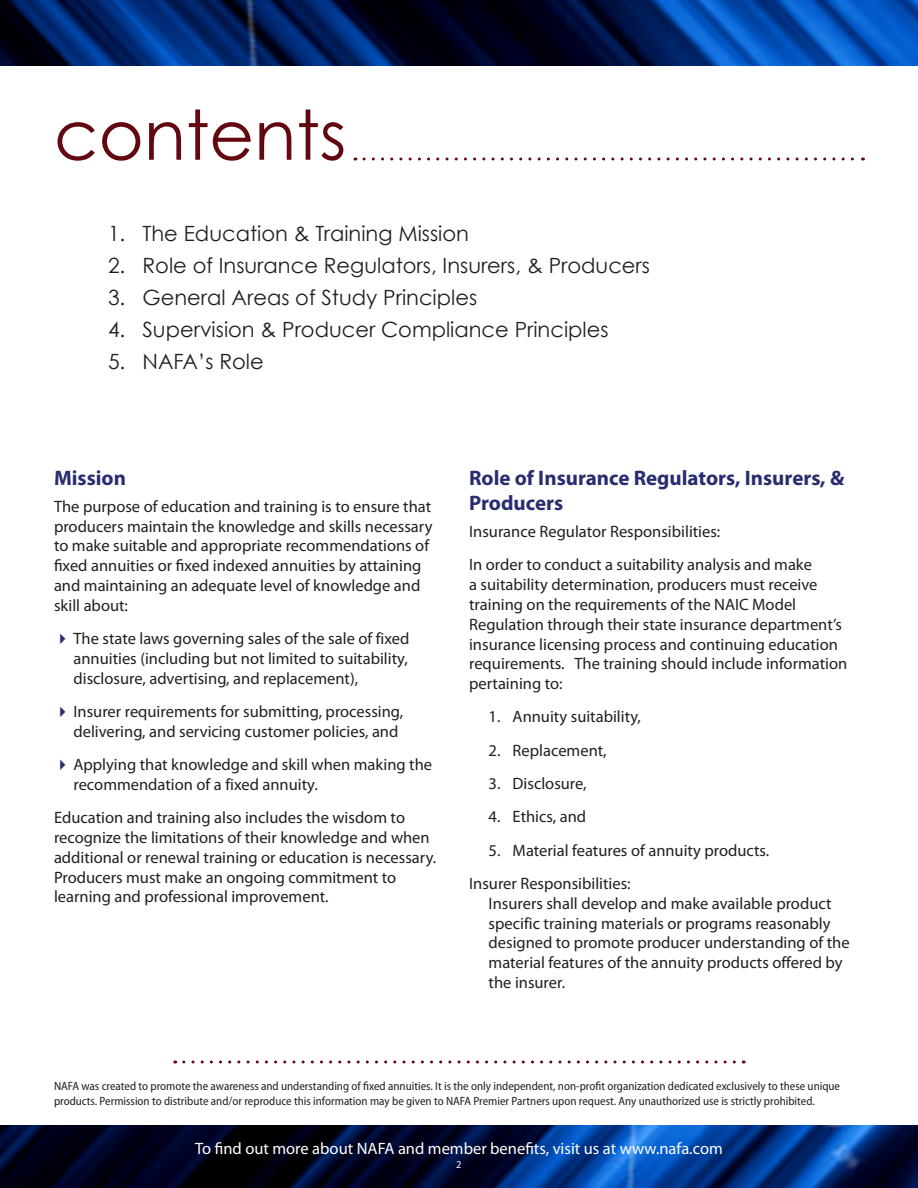
<style>
.page{position:relative;width:918px;height:1188px;background:#fff}
.page>*{position:absolute;margin:0;border:0;box-sizing:border-box;transform-origin:0 0}
.t1{font:69px "Century Gothic";color:#620810}
.t2{font:21px "Century Gothic";color:#231f20}
.t3{font:700 21px/25.2px "Myriad Pro";color:#292d6f}
.t4{font:16.5px/19.8px "Myriad Pro";color:#231f20}
.t5{font:16.5px "Myriad Pro";color:#fff}
.t6{font:semi-condensed 12px/14.4px "Myriad Pro";color:#231f20}
.t7{font:10.5px "Myriad Pro";color:#fff}
.s1{color:#292d6f}
</style>
<div class="page">
<svg style="left:364px;top:158px;width:500px;height:2px"></svg>
<img style="left:0;top:1125px;width:918px;height:63px">
<img style="left:0;top:0;width:918px;height:66px">
<svg style="left:184px;top:1060px;width:560px;height:4px"></svg>
<p class="t1" style="left:54px;top:93px;width:294px">contents</p>
<p class="t2" style="left:108px;top:221px;width:362px">1. The Education &amp; Training Mission</p>
<p class="t2" style="left:108px;top:253px;width:544px">2. Role of Insurance Regulators, Insurers, &amp; Producers</p>
<p class="t2" style="left:108px;top:285px;width:371px">3. General Areas of Study Principles</p>
<p class="t2" style="left:108px;top:317px;width:502px">4. Supervision &amp; Producer Compliance Principles</p>
<p class="t2" style="left:108px;top:349px;width:157px">5. NAFA’s Role</p>
<p class="t3" style="left:54px;top:465px;width:74px">Mission</p>
<p class="t4" style="left:54px;top:496px;width:380px">The purpose of education and training is to ensure that producers maintain the knowledge and skills necessary to make suitable and appropriate recommendations of fixed annuities or fixed indexed annuities by attaining and maintaining an adequate level of knowledge and skill about:</p>
<p class="t4" style="left:74px;top:628px;width:337px;text-align:justify;text-indent:-20px"><span class="s1">✔</span> The state laws governing sales of the sale of fixed annuities (including but not limited to suitability, disclosure, advertising, and replacement),</p>
<p class="t4" style="left:54px;top:701px;width:351px;text-align:right"><span class="s1">✔</span> Insurer requirements for submitting, processing, delivering, and servicing customer policies, and</p>
<p class="t4" style="left:74px;top:754px;width:360px;text-indent:-20px"><span class="s1">✔</span> Applying that knowledge and skill when making the recommendation of a fixed annuity.</p>
<p class="t4" style="left:54px;top:808px;width:384px">Education and training also includes the wisdom to recognize the limitations of their knowledge and when additional or renewal training or education is necessary.<br>Producers must make an ongoing commitment to learning and professional improvement.</p>
<p class="t3" style="left:469px;top:465px;width:377px">Role of Insurance Regulators, Insurers, &amp;<br>Producers</p>
<p class="t4" style="left:469px;top:521px;width:253px">Insurance Regulator Responsibilities:</p>
<p class="t4" style="left:469px;top:555px;width:380px">In order to conduct a suitability analysis and make<br>a suitability determination, producers must receive training on the requirements of the NAIC Model Regulation through their state insurance department’s insurance licensing process and continuing education requirements. The training should include information pertaining to:</p>
<p class="t4" style="left:489px;top:707px;width:154px">1. Annuity suitability,</p>
<p class="t4" style="left:489px;top:740px;width:119px">2. Replacement,</p>
<p class="t4" style="left:489px;top:773px;width:100px">3. Disclosure,</p>
<p class="t4" style="left:489px;top:807px;width:99px">4. Ethics, and</p>
<p class="t4" style="left:489px;top:840px;width:282px">5. Material features of annuity products.</p>
<p class="t4" style="left:489px;top:873px;width:363px;text-indent:-20px">Insurer Responsibilities:<br>Insurers shall develop and make available product specific training materials or programs reasonably designed to promote producer understanding of the material features of the annuity products offered by the insurer.</p>
<p class="t6" style="left:54px;top:1079px;width:788px">NAFA was created to promote the awareness and understanding of fixed annuities. It is the only independent, non-profit organization dedicated exclusively to these unique products. Permission to distribute and/or reproduce this information may be given to NAFA Premier Partners upon request. Any unauthorized use is strictly prohibited.</p>
<p class="t5" style="left:195px;top:1138px;width:529px">To find out more about NAFA and member benefits, visit us at www.nafa.com</p>
<p class="t7" style="left:456px;top:1159px;width:7px">2</p>
</div>
